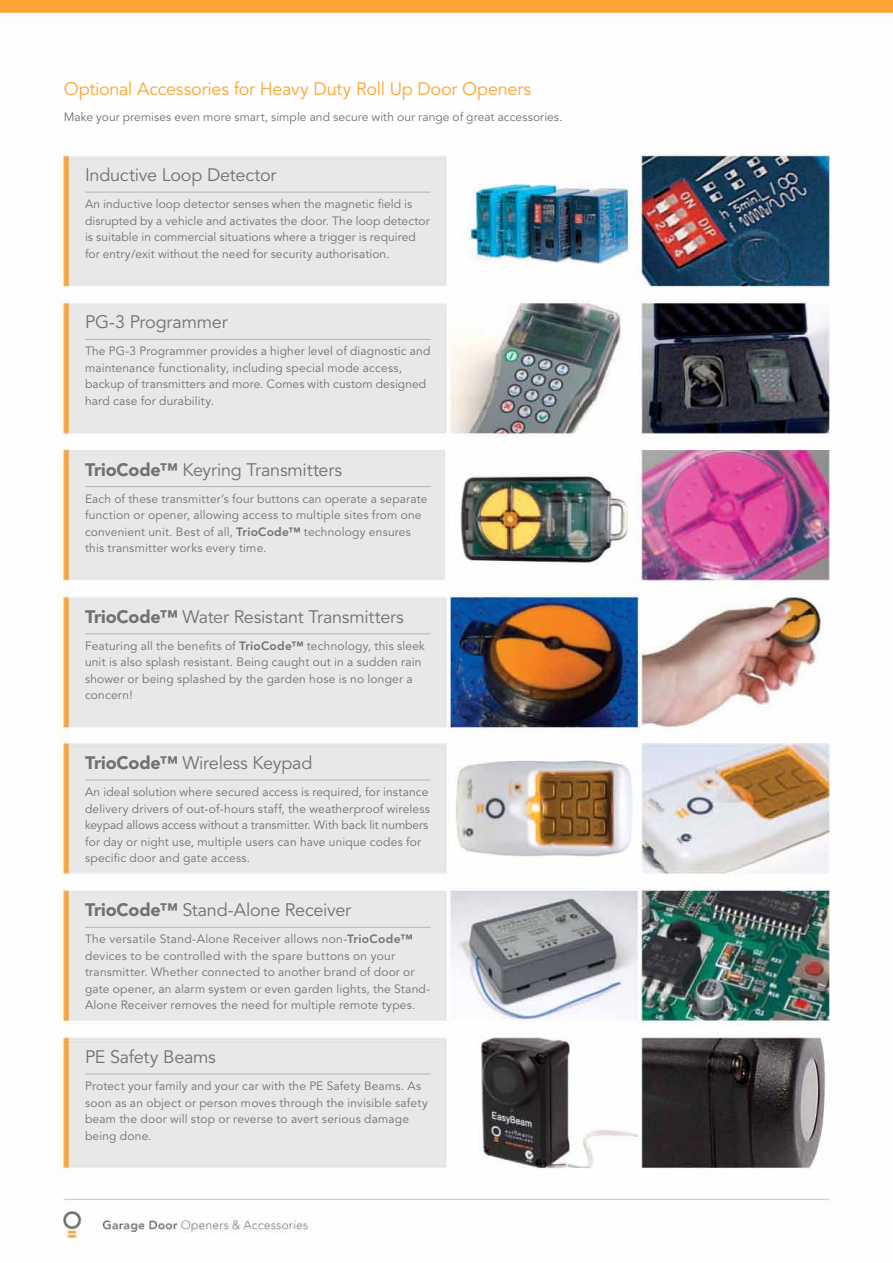
<style>
.page{position:relative;width:893px;height:1263px;background:#fff}
.page>*{position:absolute;margin:0;border:0;box-sizing:border-box;transform-origin:0 0}
.t1{font:18px "Avenir";letter-spacing:-.015em;color:#717073}
.t2{font:18px "Avenir";letter-spacing:-.015em;color:#faa634}
.t3{font:12px/16.5px "Avenir";letter-spacing:.015em;color:#717073}
.s1{font-weight:900}
.s2{font-weight:800}
</style>
<div class="page">
<img style="left:0;top:0;width:893px;height:1244px">
<hr style="left:85px;top:192px;width:346px;height:1px;background:#b3b3b6">
<hr style="left:85px;top:339px;width:346px;height:1px;background:#b3b3b6">
<hr style="left:85px;top:780px;width:346px;height:1px;background:#b3b3b6">
<hr style="left:85px;top:927px;width:346px;height:1px;background:#b3b3b6">
<hr style="left:85px;top:1073px;width:346px;height:1px;background:#b3b3b6">
<hr style="left:85px;top:633px;width:346px;height:1px;background:#b3b3b6">
<hr style="left:85px;top:486px;width:346px;height:1px;background:#b3b3b6">
<h1 class="t2" style="left:64px;top:78px;width:469px">Optional Accessories for Heavy Duty Roll Up Door Openers</h1>
<p class="t3" style="left:64px;top:109px;width:500px">Make your premises even more smart, simple and secure with our range of great accessories.</p>
<h1 class="t1" style="left:85px;top:165px;width:193px">Inductive Loop Detector</h1>
<p class="t3" style="left:85px;top:196px;width:346px">An inductive loop detector senses when the magnetic field is disrupted by a vehicle and activates the door. The loop detector is suitable in commercial situations where a trigger is required for entry/exit without the need for security authorisation.</p>
<h1 class="t1" style="left:85px;top:312px;width:144px">PG-3 Programmer</h1>
<p class="t3" style="left:85px;top:343px;width:347px">The PG-3 Programmer provides a higher level of diagnostic and maintenance functionality, including special mode access, backup of transmitters and more. Comes with custom designed hard case for durability.</p>
<h1 class="t1" style="left:85px;top:459px;width:259px"><span class="s1">TrioCode™</span> Keyring Transmitters</h1>
<p class="t3" style="left:85px;top:491px;width:344px">Each of these transmitter’s four buttons can operate a separate function or opener, allowing access to multiple sites from one convenient unit. Best of all, <span class="s2">TrioCode™</span> technology ensures this transmitter works every time.</p>
<h1 class="t1" style="left:85px;top:606px;width:320px"><span class="s1">TrioCode™</span> Water Resistant Transmitters</h1>
<p class="t3" style="left:85px;top:638px;width:342px">Featuring all the benefits of <span class="s2">TrioCode™</span> technology, this sleek unit is also splash resistant. Being caught out in a sudden rain shower or being splashed by the garden hose is no longer a concern!</p>
<h1 class="t1" style="left:85px;top:752px;width:229px"><span class="s1">TrioCode™</span> Wireless Keypad</h1>
<p class="t3" style="left:85px;top:784px;width:347px">An ideal solution where secured access is required, for instance delivery drivers of out-of-hours staff, the weatherproof wireless keypad allows access without a transmitter. With back lit numbers for day or night use, multiple users can have unique codes for specific door and gate access.</p>
<h1 class="t1" style="left:85px;top:900px;width:268px"><span class="s1">TrioCode™</span> Stand-Alone Receiver</h1>
<p class="t3" style="left:85px;top:931px;width:347px">The versatile Stand-Alone Receiver allows non-<span class="s2">TrioCode™ </span>devices to be controlled with the spare buttons on your transmitter. Whether connected to another brand of door or gate opener, an alarm system or even garden lights, the Stand-Alone Receiver removes the need for multiple remote types.</p>
<h1 class="t1" style="left:85px;top:1046px;width:132px">PE Safety Beams</h1>
<p class="t3" style="left:85px;top:1078px;width:344px">Protect your family and your car with the PE Safety Beams. As soon as an object or person moves through the invisible safety beam the door will stop or reverse to avert serious damage being done.</p>
</div>
